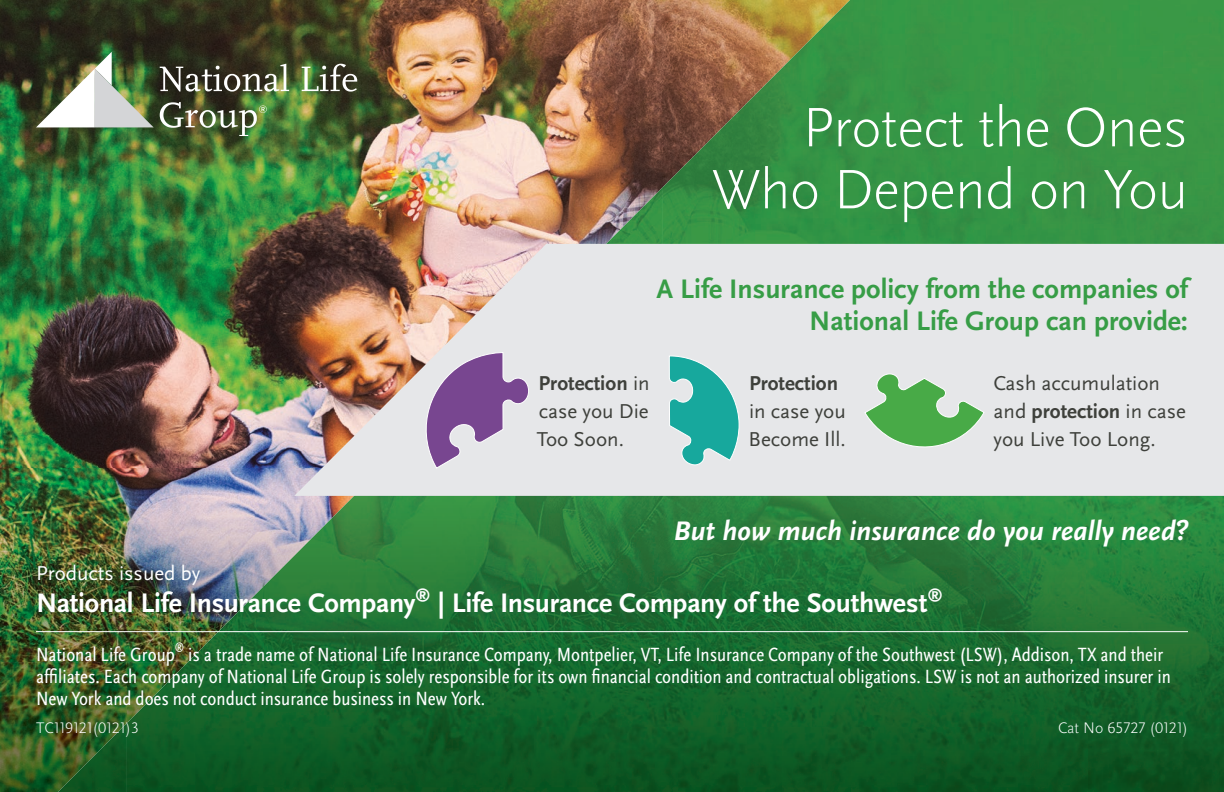
<style>
.page{position:relative;width:1224px;height:792px;background:#fff}
.page>*{position:absolute;margin:0;border:0;box-sizing:border-box;transform-origin:0 0}
.t1{font:300 58px/62px "Scala Sans OT";letter-spacing:-.01em;color:#fff;text-align:right}
.t2{font:700 28px/32px "Scala Sans OT";color:#379d46;text-align:right}
.t3{font:700 28px "Scala Sans OT";letter-spacing:-.01em;color:#fff}
.t4{font:italic 700 28px "Scala Sans OT";color:#fff}
.t5{font:21px/28px "Scala Sans OT";color:#3e403b}
.t6{font:21px "Scala Sans OT";color:#fff}
.t7{font:700 21px "Scala Sans OT";color:#3e403b}
.t8{font:condensed 20px/22px "Scala Sans OT";color:#fff}
.t9{font:700 16.4px "Scala Sans OT";color:#fff}
.t10{font:300 16px "Scala Sans OT";color:#fff}
.t11{font:condensed 11.6px "Scala Sans OT";color:#fff}
.s1{font-weight:700}
</style>
<div class="page">
<img style="left:0;top:0;width:733px;height:468px">
<img style="left:733px;top:0;width:491px;height:244px">
<img style="left:662px;top:117px;width:71px;height:127px">
<img style="left:592px;top:187px;width:71px;height:57px">
<img style="left:0;top:468px;width:255px;height:194px">
<img style="left:255px;top:468px;width:8px;height:64px">
<img style="left:255px;top:532px;width:8px;height:54px">
<img style="left:0;top:662px;width:126px;height:130px">
<img style="left:263px;top:468px;width:961px;height:324px">
<img style="left:195px;top:586px;width:69px;height:206px">
<img style="left:126px;top:655px;width:69px;height:137px">
<img style="left:58px;top:723px;width:69px;height:69px">
<svg style="left:294px;top:244px;width:930px;height:252px;fill:#e6e7e9"></svg>
<hr style="left:36px;top:631px;width:1152px;height:1px;background:#fff">
<svg style="left:426px;top:352px;width:103px;height:117px"></svg>
<svg style="left:669px;top:356px;width:71px;height:109px"></svg>
<svg style="left:864px;top:373px;width:121px;height:74px"></svg>
<svg style="left:36px;top:52px;width:118px;height:75px"></svg>
<svg style="left:160px;top:64px;width:129px;height:28px"></svg>
<svg style="left:302px;top:64px;width:55px;height:28px"></svg>
<img style="left:160px;top:102px;width:107px;height:34px">
<h1 class="t1" style="left:712px;top:96px;width:478px">Protect the Ones<br>Who Depend on You</h1>
<h2 class="t2" style="left:657px;top:273px;width:533px">A Life Insurance policy from the companies of<br>National Life Group can provide:</h2>
<p class="t5" style="left:537px;top:369px;width:114px;text-align:justify"><span class="s1">Protection</span> in case you Die Too Soon.</p>
<p class="t7" style="left:749px;top:371px;width:91px">Protection</p>
<p class="t5" style="left:749px;top:397px;width:99px">in case you<br>Become Ill.</p>
<p class="t5" style="left:994px;top:369px;width:194px">Cash accumulation and <span class="s1">protection</span> in case you Live Too Long.</p>
<h2 class="t4" style="left:674px;top:515px;width:516px">But how much insurance do you really need?</h2>
<p class="t6" style="left:36px;top:561px;width:166px">Products issued by</p>
<h2 class="t3" style="left:36px;top:586px;width:381px">National Life Insurance Company</h2>
<p class="t9" style="left:415px;top:584px;width:17px">®</p>
<h2 class="t3" style="left:438px;top:586px;width:491px">| Life Insurance Company of the Southwest</h2>
<p class="t9" style="left:927px;top:584px;width:17px">®</p>
<p class="t8" style="left:36px;top:643px;width:140px">National Life Group</p>
<p class="t11" style="left:175px;top:640px;width:11px">®</p>
<p class="t8" style="left:36px;top:643px;width:1136px;text-indent:152px">is a trade name of National Life Insurance Company, Montpelier, VT, Life Insurance Company of the Southwest (LSW), Addison, TX and their affiliates. Each company of National Life Group is solely responsible for its own financial condition and contractual obligations. LSW is not an authorized insurer in<br>New York and does not conduct insurance business in New York.</p>
<p class="t10" style="left:36px;top:718px;width:105px">TC119121(0121)3</p>
<p class="t10" style="left:1058px;top:718px;width:131px">Cat No 65727 (0121)</p>
</div>
